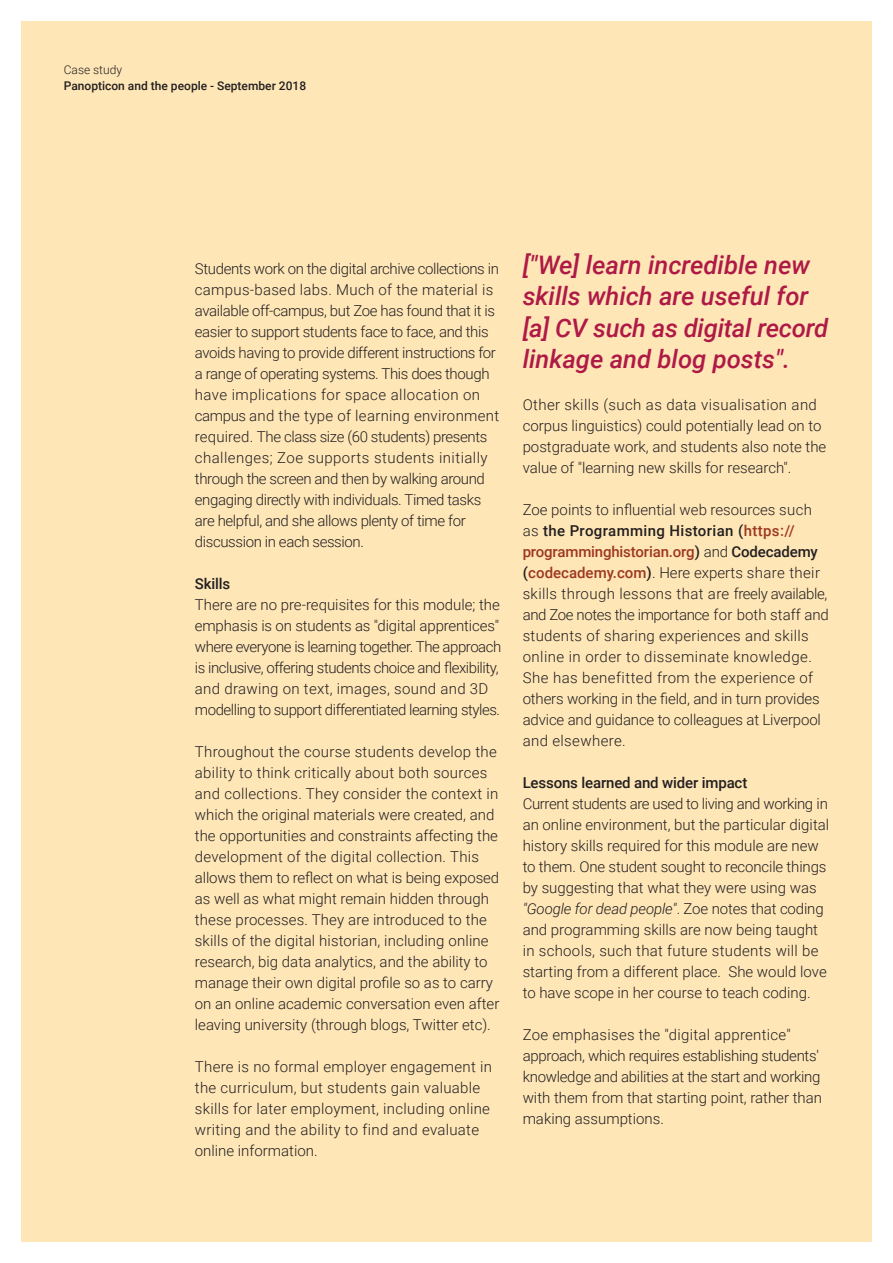
<style>
.page{position:relative;width:893px;height:1263px;background:#fff}
.page>*{position:absolute;margin:0;border:0;box-sizing:border-box;transform-origin:0 0}
.JISC___MED___17{font:italic 500 25.5px/31.5px "Roboto";color:#af1946}
.JISC___LIGHT___10{font:300 15px/21px "Roboto";color:#231f20}
.JISC___LIGHT___10-2{font:300 15px/21px "Roboto";letter-spacing:-.025em;color:#231f20}
.JISC___LIGHT___10-3{font:300 15px/21px "Roboto";letter-spacing:-.03em;color:#231f20}
.JISC___LIGHT___10-4{font:300 15px/21px "Roboto";letter-spacing:.02em;color:#231f20}
.JISC___MED___10{font:500 15px "Roboto";letter-spacing:-.01em;color:#231f20}
.JISC___MED___8{font:500 12px/15.8px "Roboto";color:#231f20}
.s1{font-weight:300}
.s2{font-weight:500}
.s3{font-weight:500;color:#9d3820}
.s4{font-style:italic}
</style>
<div class="page">
<div style="left:21px;top:21px;width:851px;height:1221px;background:#fee6b7"></div>
<p class="JISC___MED___8" style="left:64px;top:62px;width:244px"><span class="s1">Case study<br></span>Panopticon and the people - September 2018</p>
<p class="JISC___LIGHT___10-2" style="left:195px;top:257px;width:306px">Students work on the digital archive collections in campus-based labs. Much of the material is available off-campus, but Zoe has found that it is easier to support students face to face, and this avoids having to provide different instructions for a range of operating systems. This does though have implications for space allocation on</p>
<p class="JISC___LIGHT___10-2" style="left:195px;top:404px;width:306px">campus and the type of learning environment required. The class size (60 students) presents challenges; Zoe supports students initially through the screen and then by walking around engaging directly with individuals. Timed tasks are helpful, and she allows plenty of time for discussion in each session.</p>
<p class="JISC___MED___10" style="left:195px;top:573px;width:37px">Skills</p>
<p class="JISC___LIGHT___10-3" style="left:195px;top:593px;width:308px">There are no pre-requisites for this module; the emphasis is on students as "digital apprentices" where everyone is learning together. The approach is inclusive, offering students choice and flexibility, and drawing on text, images, sound and 3D modelling to support differentiated learning styles.</p>
<p class="JISC___LIGHT___10" style="left:195px;top:740px;width:306px">Throughout the course students develop the ability to think critically about both sources and collections. They consider the context in which the original materials were created, and the opportunities and constraints affecting the development of the digital collection. This allows them to reflect on what is being exposed as well as what might remain hidden through these processes. They are introduced to the skills of the digital historian, including online research, big data analytics, and the ability to manage their own digital profile so as to carry on an online academic conversation even after leaving university (through blogs, Twitter etc).</p>
<p class="JISC___LIGHT___10-4" style="left:195px;top:1055px;width:299px">There is no formal employer engagement in the curriculum, but students gain valuable skills for later employment, including online writing and the ability to find and evaluate online information.</p>
<p class="JISC___MED___17" style="left:523px;top:248px;width:307px">["We] learn incredible new skills which are useful for [a] CV such as digital record linkage and blog posts".</p>
<p class="JISC___LIGHT___10" style="left:523px;top:394px;width:305px">Other skills (such as data visualisation and corpus linguistics) could potentially lead on to postgraduate work, and students also note the value of "learning new skills for research".</p>
<p class="JISC___LIGHT___10" style="left:523px;top:499px;width:308px">Zoe points to influential web resources such as <span class="s2">the Programming Historian (</span><span class="s3">https:// programminghistorian.org</span><span class="s2">)</span> and <span class="s2">Codecademy (</span><span class="s3">codecademy.com</span><span class="s2">)</span>. Here experts share their skills through lessons that are freely available, and Zoe notes the importance for both staff and students of sharing experiences and skills online in order to disseminate knowledge.<br>She has benefitted from the experience of others working in the field, and in turn provides advice and guidance to colleagues at Liverpool and elsewhere.</p>
<p class="JISC___MED___10" style="left:523px;top:772px;width:226px">Lessons learned and wider impact</p>
<p class="JISC___LIGHT___10" style="left:523px;top:793px;width:308px">Current students are used to living and working in an online environment, but the particular digital history skills required for this module are new to them. One student sought to reconcile things by suggesting that what they were using was <span class="s4">"Google for dead people"</span>. Zoe notes that coding and programming skills are now being taught in schools, such that future students will be starting from a different place. She would love to have scope in her course to teach coding.</p>
<p class="JISC___LIGHT___10" style="left:523px;top:1024px;width:301px">Zoe emphasises the "digital apprentice" approach, which requires establishing students' knowledge and abilities at the start and working with them from that starting point, rather than making assumptions.</p>
</div>
